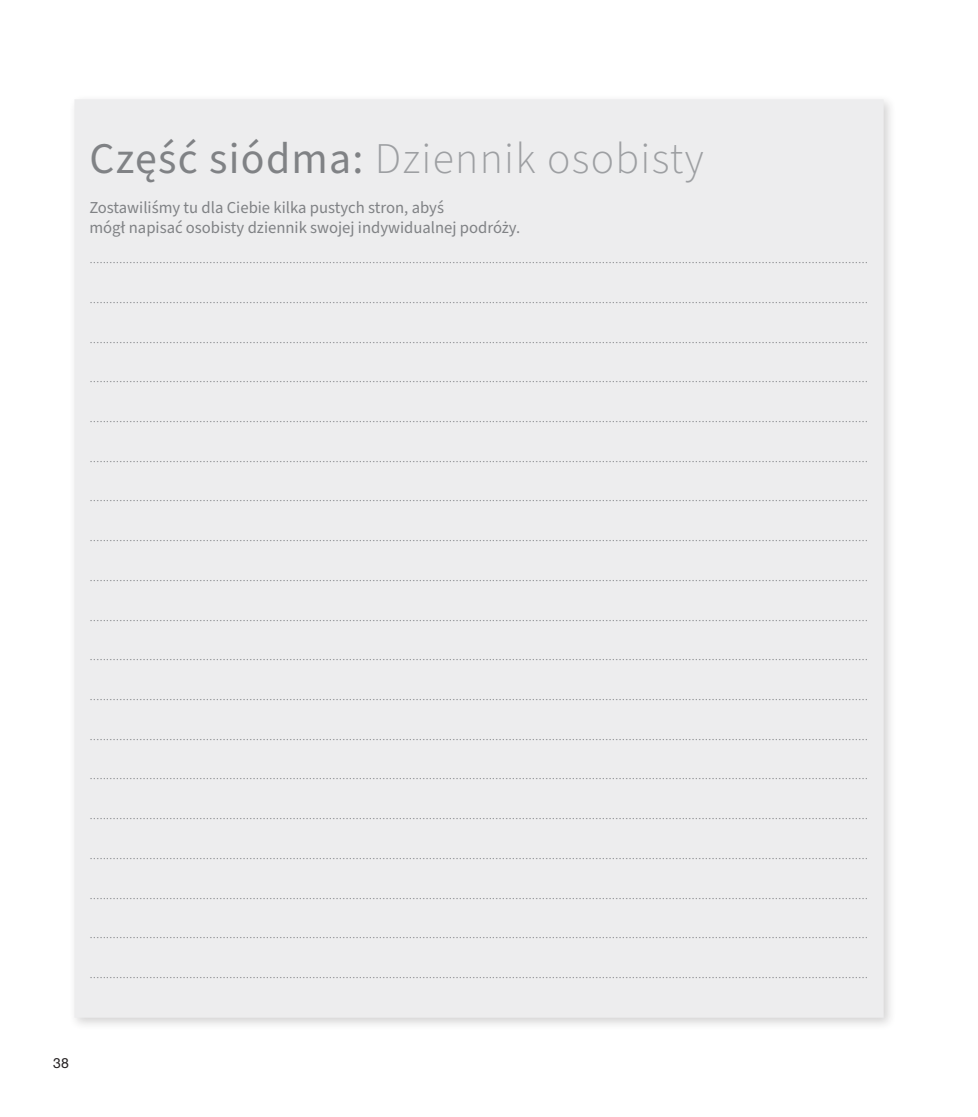
<style>
.page{position:relative;width:978px;height:1117px;background:#fff}
.page>*{position:absolute;margin:0;border:0;box-sizing:border-box;transform-origin:0 0}
._25pt{font:300 43.75px "Source Sans Pro";letter-spacing:.03em;color:#9d9fa2}
.t1{font:200 16.62px "Source Sans Pro";color:#808285}
.t2{font:16.62px/19.9px "Source Sans Pro";color:#808285}
.t3{font:14px "Helvetica Neue LT Pro";color:#231f20}
.s1{font-weight:400;color:#808285}
</style>
<div class="page">
<div style="left:68px;top:93px;width:828px;height:937px;background:#231f20;opacity:.2"></div>
<div style="left:74px;top:99px;width:809px;height:918px;background:#ededee"></div>
<p class="_25pt" style="left:89px;top:130px;width:615px"><span class="s1">Część siódma:</span> Dziennik osobisty</p>
<p class="t2" style="left:89px;top:198px;width:432px">Zostawiliśmy tu dla Ciebie kilka pustych stron, abyś<br>mógł napisać osobisty dziennik swojej indywidualnej podróży.</p>
<p class="t1" style="left:89px;top:246px;width:780px">..........................................................................................................................................................................................................................................</p>
<p class="t1" style="left:89px;top:286px;width:780px">..........................................................................................................................................................................................................................................</p>
<p class="t1" style="left:89px;top:326px;width:780px">..........................................................................................................................................................................................................................................</p>
<p class="t1" style="left:89px;top:365px;width:780px">..........................................................................................................................................................................................................................................</p>
<p class="t1" style="left:89px;top:405px;width:780px">..........................................................................................................................................................................................................................................</p>
<p class="t1" style="left:89px;top:445px;width:780px">..........................................................................................................................................................................................................................................</p>
<p class="t1" style="left:89px;top:484px;width:780px">..........................................................................................................................................................................................................................................</p>
<p class="t1" style="left:89px;top:524px;width:780px">..........................................................................................................................................................................................................................................</p>
<p class="t1" style="left:89px;top:564px;width:780px">..........................................................................................................................................................................................................................................</p>
<p class="t1" style="left:89px;top:603px;width:780px">..........................................................................................................................................................................................................................................</p>
<p class="t1" style="left:89px;top:643px;width:780px">..........................................................................................................................................................................................................................................</p>
<p class="t1" style="left:89px;top:683px;width:780px">..........................................................................................................................................................................................................................................</p>
<p class="t1" style="left:89px;top:723px;width:780px">..........................................................................................................................................................................................................................................</p>
<p class="t1" style="left:89px;top:762px;width:780px">..........................................................................................................................................................................................................................................</p>
<p class="t1" style="left:89px;top:802px;width:780px">..........................................................................................................................................................................................................................................</p>
<p class="t1" style="left:89px;top:842px;width:780px">..........................................................................................................................................................................................................................................</p>
<p class="t1" style="left:89px;top:881px;width:780px">..........................................................................................................................................................................................................................................</p>
<p class="t1" style="left:89px;top:921px;width:780px">..........................................................................................................................................................................................................................................</p>
<p class="t1" style="left:89px;top:961px;width:780px">..........................................................................................................................................................................................................................................</p>
<p class="t3" style="left:53px;top:1054px;width:17px">38</p>
</div>
